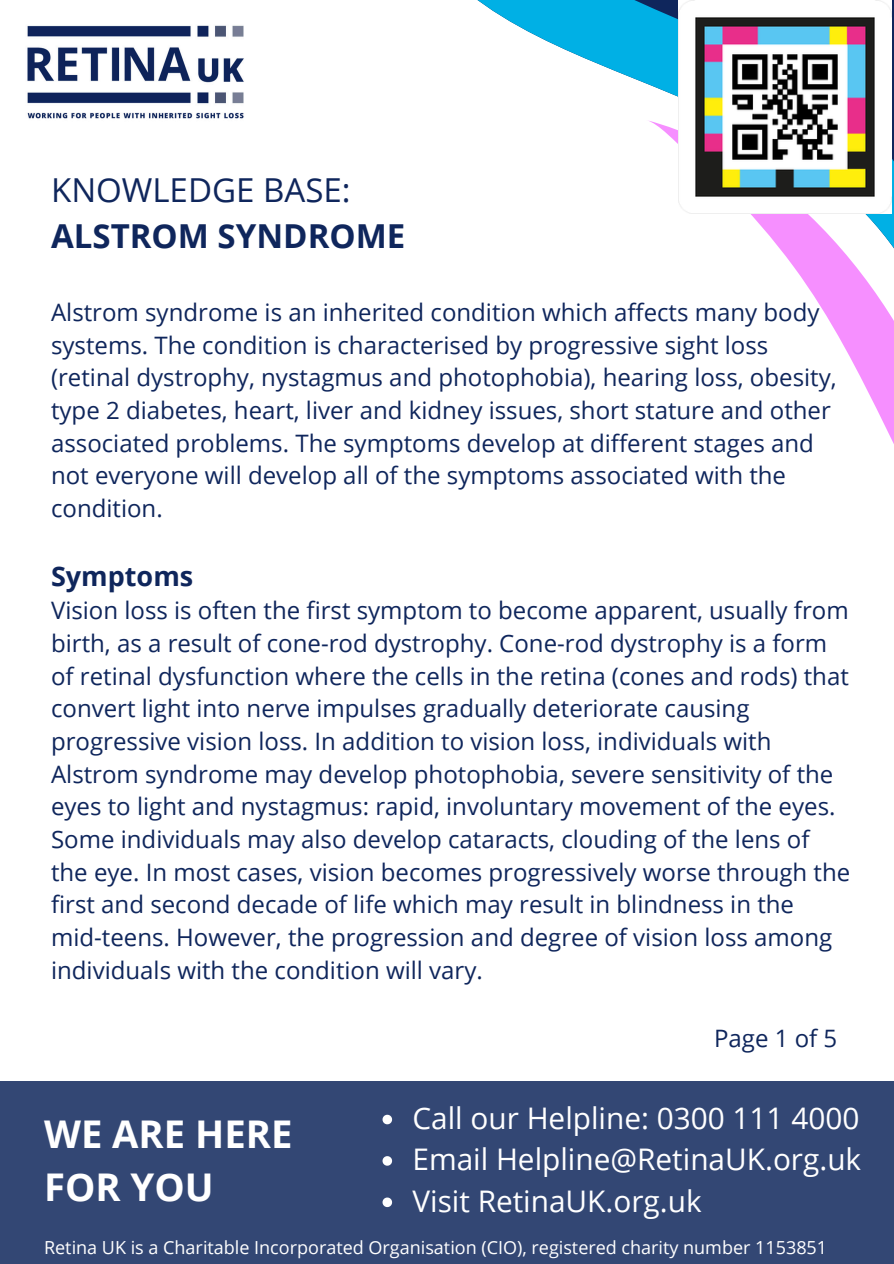
<style>
.page{position:relative;width:894px;height:1264px;background:#fff}
.page>*{position:absolute;margin:0;border:0;box-sizing:border-box;transform-origin:0 0}
.t1{font:700 38.25px/52.5px "Open Sans";color:#fff}
.t2{font:700 33px/46.2px "Open Sans";color:#0f265c}
.t3{font:29.7px "Open Sans";color:#fff}
.t4{font:700 27px "Open Sans";color:#0f265c}
.t5{font:24px/32.7px "Open Sans";color:#0f265c}
.t6{font:18px "Open Sans";color:#fff}
.s1{font-weight:400}
</style>
<div class="page">
<div style="left:0;top:1081px;width:893px;height:182px;background:#334774"></div>
<img style="left:27px;top:25px;width:217px;height:94px">
<svg style="left:477px;top:0;width:416px;height:120px"></svg>
<svg style="left:648px;top:120px;width:245px;height:322px"></svg>
<img style="left:678px;top:1px;width:213px;height:213px">
<svg style="left:382px;top:1114px;width:10px;height:10px"></svg>
<svg style="left:382px;top:1156px;width:10px;height:9px"></svg>
<svg style="left:382px;top:1197px;width:10px;height:9px"></svg>
<h4 class="t2" style="left:51px;top:166px;width:356px"><span class="s1">KNOWLEDGE BASE:<br></span>ALSTROM SYNDROME</h4>
<p class="t5" style="left:51px;top:295px;width:786px">Alstrom syndrome is an inherited condition which affects many body systems. The condition is characterised by progressive sight loss (retinal dystrophy, nystagmus and photophobia), hearing loss, obesity, type 2 diabetes, heart, liver and kidney issues, short stature and other associated problems. The symptoms develop at different stages and not everyone will develop all of the symptoms associated with the condition.</p>
<p class="t4" style="left:51px;top:557px;width:144px">Symptoms</p>
<p class="t5" style="left:51px;top:593px;width:800px">Vision loss is often the first symptom to become apparent, usually from birth, as a result of cone-rod dystrophy. Cone-rod dystrophy is a form of retinal dysfunction where the cells in the retina (cones and rods) that convert light into nerve impulses gradually deteriorate causing progressive vision loss. In addition to vision loss, individuals with Alstrom syndrome may develop photophobia, severe sensitivity of the eyes to light and nystagmus: rapid, involuntary movement of the eyes.<br>Some individuals may also develop cataracts, clouding of the lens of the eye. In most cases, vision becomes progressively worse through the first and second decade of life which may result in blindness in the mid-teens. However, the progression and degree of vision loss among individuals with the condition will vary.</p>
<h4 class="t1" style="left:44px;top:1107px;width:250px">WE ARE HERE<br>FOR YOU</h4>
<p class="t5" style="left:713px;top:1020px;width:125px">Page 1 of 5</p>
<h4 class="t3" style="left:412px;top:1097px;width:448px">Call our Helpline: 0300 111 4000</h4>
<h1 class="t3" style="left:412px;top:1138px;width:450px">Email Helpline@RetinaUK.org.uk</h1>
<p class="t3" style="left:412px;top:1180px;width:290px">Visit RetinaUK.org.uk</p>
<p class="t6" style="left:44px;top:1234px;width:784px">Retina UK is a Charitable Incorporated Organisation (CIO), registered charity number 1153851</p>
</div>
